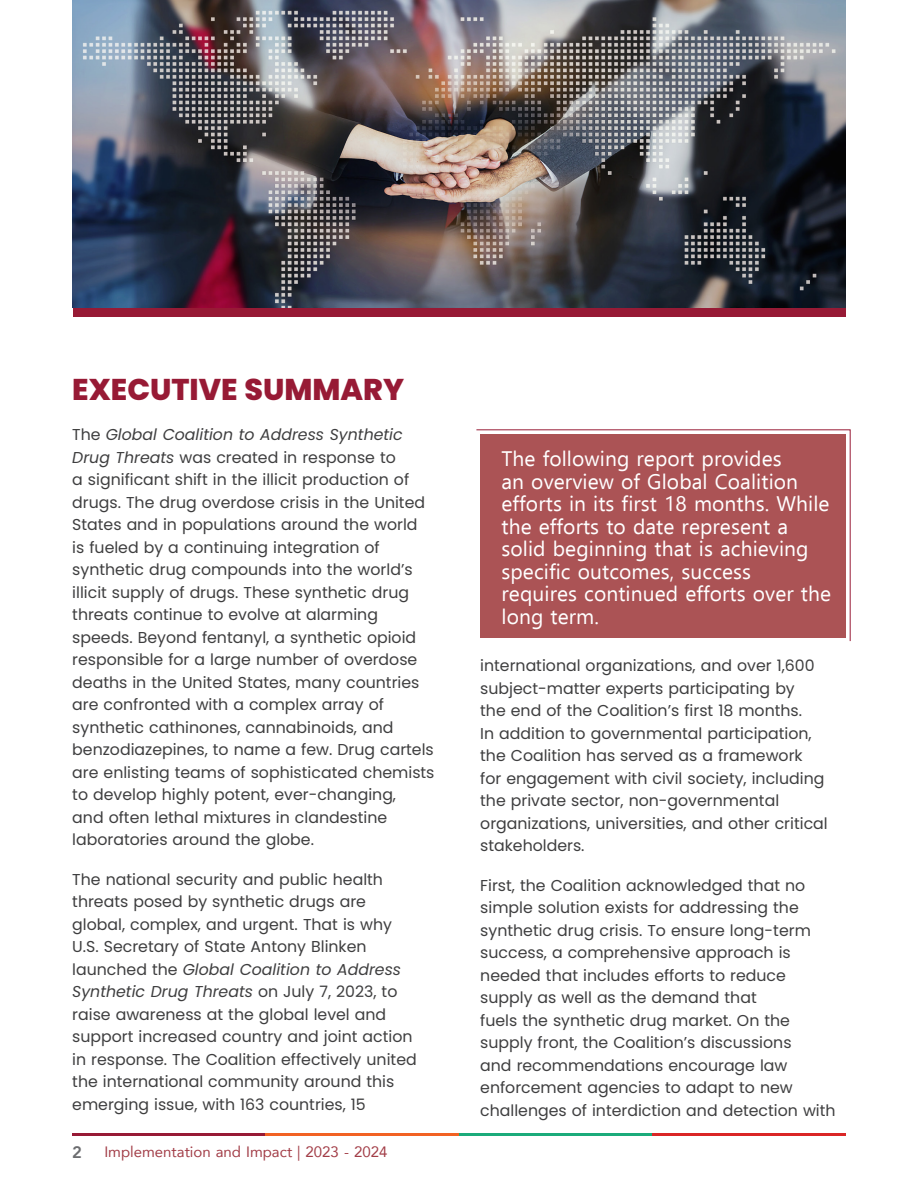
<style>
.page{position:relative;width:918px;height:1188px;background:#fff}
.page>*{position:absolute;margin:0;border:0;box-sizing:border-box;transform-origin:0 0}
.Head_Line_01{font:800 30px "Poppins";color:#971a35}
.Body_Text{font:21px/22.5px "Ebrima";letter-spacing:.005em;color:#fff}
.t1{font:800 16.5px "Avenir";color:#6c6d70}
.Body_Text-2{font:15.75px/22.5px "Poppins";color:#3e3e3f}
.t2{font:15px "Avenir";color:#a23d47}
.s1{font-style:italic}
</style>
<div class="page">
<hr style="left:72px;top:1133px;width:194px;height:2px;background:#971a35">
<hr style="left:266px;top:1133px;width:193px;height:2px;background:#f26223">
<hr style="left:459px;top:1133px;width:193px;height:2px;background:#1bab7a">
<hr style="left:652px;top:1133px;width:194px;height:2px;background:#da2626">
<div style="left:73px;top:0;width:773px;height:317px;background:#971a35"></div>
<img style="left:72px;top:0;width:774px;height:308px">
<div style="left:476px;top:429px;width:375px;height:213px;background:#ab5355"></div>
<p class="Head_Line_01" style="left:72px;top:372px;width:333px">EXECUTIVE SUMMARY</p>
<p class="Body_Text-2" style="left:72px;top:423px;width:364px">The <span class="s1">Global Coalition to Address Synthetic Drug Threats</span> was created in response to<br>a significant shift in the illicit production of drugs. The drug overdose crisis in the United States and in populations around the world<br>is fueled by a continuing integration of synthetic drug compounds into the world’s illicit supply of drugs. These synthetic drug threats continue to evolve at alarming speeds. Beyond fentanyl, a synthetic opioid responsible for a large number of overdose deaths in the United States, many countries are confronted with a complex array of synthetic cathinones, cannabinoids, and benzodiazepines, to name a few. Drug cartels are enlisting teams of sophisticated chemists to develop highly potent, ever-changing,<br>and often lethal mixtures in clandestine laboratories around the globe.</p>
<p class="Body_Text-2" style="left:72px;top:868px;width:346px">The national security and public health threats posed by synthetic drugs are global, complex, and urgent. That is why U.S. Secretary of State Antony Blinken launched the <span class="s1">Global Coalition to Address Synthetic Drug Threats</span> on July 7, 2023, to raise awareness at the global level and support increased country and joint action in response. The Coalition effectively united the international community around this emerging issue, with 163 countries, 15</p>
<p class="t1" style="left:72px;top:1140px;width:11px">2</p>
<p class="t2" style="left:104px;top:1140px;width:284px">Implementation and Impact | 2023 - 2024</p>
<p class="Body_Text" style="left:502px;top:447px;width:331px">The following report provides<br>an overview of Global Coalition efforts in its first 18 months. While the efforts to date represent a solid beginning that is achieving specific outcomes, success requires continued efforts over the long term.</p>
<p class="Body_Text-2" style="left:480px;top:655px;width:349px">international organizations, and over 1,600 subject-matter experts participating by<br>the end of the Coalition’s first 18 months.<br>In addition to governmental participation, the Coalition has served as a framework for engagement with civil society, including the private sector, non-governmental organizations, universities, and other critical stakeholders.</p>
<p class="Body_Text-2" style="left:480px;top:874px;width:357px">First, the Coalition acknowledged that no simple solution exists for addressing the synthetic drug crisis. To ensure long-term success, a comprehensive approach is needed that includes efforts to reduce supply as well as the demand that<br>fuels the synthetic drug market. On the supply front, the Coalition’s discussions<br>and recommendations encourage law enforcement agencies to adapt to new challenges of interdiction and detection with</p>
</div>
